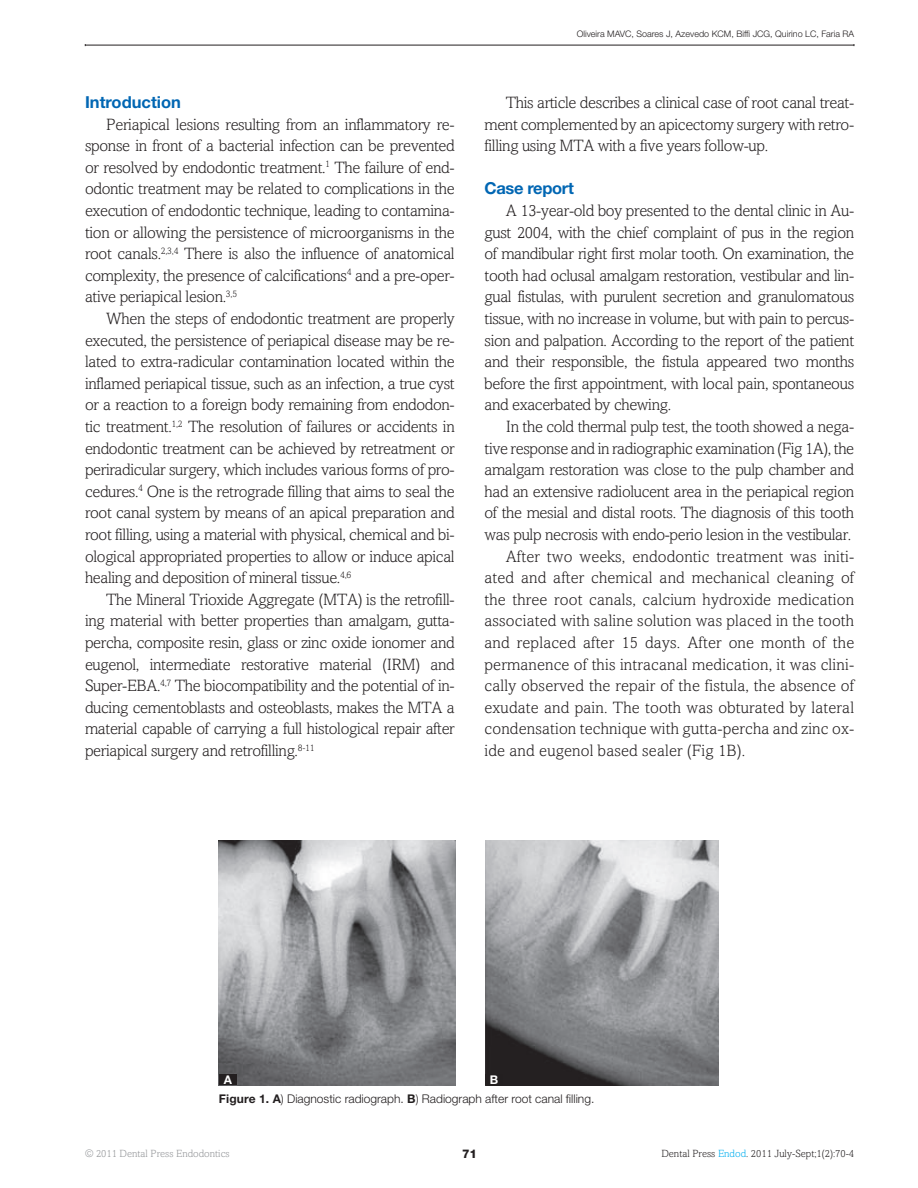
<style>
.page{position:relative;width:918px;height:1188px;background:#fff}
.page>*{position:absolute;margin:0;border:0;box-sizing:border-box;transform-origin:0 0}
.t1{font:300 16.5px/21.6px "Amasis";letter-spacing:-.02em;color:#231f20;text-align:justify}
.t2{font:300 16.5px "Amasis";letter-spacing:.01em;color:#231f20}
.t3{font:700 16.5px "Helvetica Neue LT Std";letter-spacing:-.01em;color:#0166b3}
.t4{font:300 12px "Helvetica Neue LT Std";color:#231f20}
.t5{font:800 12px "Helvetica Neue LT Std";color:#231f20}
.t6{font:700 12px "Helvetica Neue LT Std";color:#fff}
.t7{font:300 10.5px "Amasis";color:#231f20}
.t8{font:300 10.5px "Amasis";color:#939598}
.t9{font:300 9px "Helvetica Neue LT Std";color:#231f20}
.s1{font-weight:700}
.s2{color:#00aeef}
</style>
<div class="page">
<hr style="left:85px;top:45px;width:769px;height:1px;background:#231f20">
<img style="left:485px;top:841px;width:233px;height:244px">
<img style="left:219px;top:841px;width:237px;height:245px">
<div style="left:219px;top:1075px;width:18px;height:10px;background:#231f20"></div>
<div style="left:485px;top:1075px;width:18px;height:10px;background:#231f20"></div>
<p class="t3" style="left:85px;top:92px;width:97px">Introduction</p>
<p class="t1" style="left:85px;top:113px;width:371px;text-indent:21px">Periapical lesions resulting from an inflammatory re&shy;sponse in front of a bacterial infection can be prevented or resolved by endodontic treatment.<sup>1</sup> The failure of end&shy;odontic treatment may be related to complications in the execution of endodontic technique, leading to contamina&shy;tion or allowing the persistence of microorganisms in the root canals.<sup>2,3,4</sup> There is also the influence of anatomical complexity, the presence of calcifications<sup>4</sup> and a pre-oper&shy;ative periapical lesion.<sup>3,5</sup></p>
<p class="t1" style="left:85px;top:308px;width:371px;text-indent:21px">When the steps of endodontic treatment are properly executed, the persistence of periapical disease may be re&shy;lated to extra-radicular contamination located within the inflamed periapical tissue, such as an infection, a true cyst or a reaction to a foreign body remaining from endodon&shy;tic treatment.<sup>1,2</sup> The resolution of failures or accidents in endodontic treatment can be achieved by retreatment or periradicular surgery, which includes various forms of pro&shy;cedures.<sup>4</sup> One is the retrograde filling that aims to seal the root canal system by means of an apical preparation and root filling, using a material with physical, chemical and bi&shy;ological appropriated properties to allow or induce apical healing and deposition of mineral tissue.<sup>4,6</sup></p>
<p class="t1" style="left:85px;top:588px;width:371px;text-indent:21px">The Mineral Trioxide Aggregate (MTA) is the retrofill&shy;ing material with better properties than amalgam, gutta&shy;percha, composite resin, glass or zinc oxide ionomer and eugenol, intermediate restorative material (IRM) and Super-EBA.<sup>4,7</sup> The biocompatibility and the potential of in&shy;ducing cementoblasts and osteoblasts, makes the MTA a material capable of carrying a full histological repair after periapical surgery and retrofilling.<sup>8-11</sup></p>
<p class="t9" style="left:577px;top:28px;width:279px">Oliveira MAVC, Soares J, Azevedo KCM, Biffi JCG, Quirino LC, Faria RA</p>
<p class="t1" style="left:485px;top:92px;width:371px;text-indent:21px">This article describes a clinical case of root canal treat&shy;ment complemented by an apicectomy surgery with retro&shy;filling using MTA with a five years follow-up.</p>
<p class="t3" style="left:485px;top:178px;width:91px">Case report</p>
<p class="t1" style="left:485px;top:200px;width:371px;text-indent:21px">A 13-year-old boy presented to the dental clinic in Au&shy;gust 2004, with the chief complaint of pus in the region of mandibular right first molar tooth. On examination, the tooth had oclusal amalgam restoration, vestibular and lin&shy;gual fistulas, with purulent secretion and granulomatous tissue, with no increase in volume, but with pain to percus&shy;sion and palpation. According to the report of the patient and their responsible, the fistula appeared two months before the first appointment, with local pain, spontaneous and exacerbated by chewing.</p>
<p class="t1" style="left:506px;top:416px;width:350px">In the cold thermal pulp test, the tooth showed a nega-</p>
<p class="t1" style="left:485px;top:437px;width:371px">tive response and in radiographic examination (Fig 1A), the</p>
<p class="t1" style="left:485px;top:459px;width:371px">amalgam restoration was close to the pulp chamber and</p>
<p class="t1" style="left:485px;top:480px;width:371px">had an extensive radiolucent area in the periapical region</p>
<p class="t1" style="left:485px;top:502px;width:371px">of the mesial and distal roots. The diagnosis of this tooth</p>
<p class="t1" style="left:485px;top:524px;width:368px">was pulp necrosis with endo-perio lesion in the vestibular.</p>
<p class="t2" style="left:506px;top:547px;width:350px">After two weeks, endodontic treatment was initi-</p>
<p class="t2" style="left:485px;top:568px;width:371px">ated and after chemical and mechanical cleaning of</p>
<p class="t2" style="left:485px;top:590px;width:371px">the three root canals, calcium hydroxide medication</p>
<p class="t2" style="left:485px;top:611px;width:371px">associated with saline solution was placed in the tooth</p>
<p class="t2" style="left:485px;top:633px;width:371px">and replaced after 15 days. After one month of the</p>
<p class="t2" style="left:485px;top:655px;width:371px">permanence of this intracanal medication, it was clini-</p>
<p class="t2" style="left:485px;top:676px;width:371px">cally observed the repair of the fistula, the absence of</p>
<p class="t2" style="left:485px;top:698px;width:371px">exudate and pain. The tooth was obturated by lateral</p>
<p class="t2" style="left:485px;top:719px;width:371px">condensation technique with gutta-percha and zinc ox-</p>
<p class="t2" style="left:485px;top:741px;width:262px">ide and eugenol based sealer (Fig 1B).</p>
<p class="t6" style="left:224px;top:1072px;width:10px">A</p>
<p class="t6" style="left:490px;top:1072px;width:10px">B</p>
<p class="t4" style="left:219px;top:1091px;width:377px"><span class="s1">Figure 1. A</span>) Diagnostic radiograph. <span class="s1">B</span>) Radiograph after root canal filling.</p>
<p class="t8" style="left:85px;top:1148px;width:146px">© 2011 Dental Press Endodontics</p>
<p class="t5" style="left:462px;top:1147px;width:17px">71</p>
<p class="t7" style="left:661px;top:1148px;width:194px">Dental Press <span class="s2">Endod</span>. 2011 July-Sept;1(2):70-4</p>
</div>
